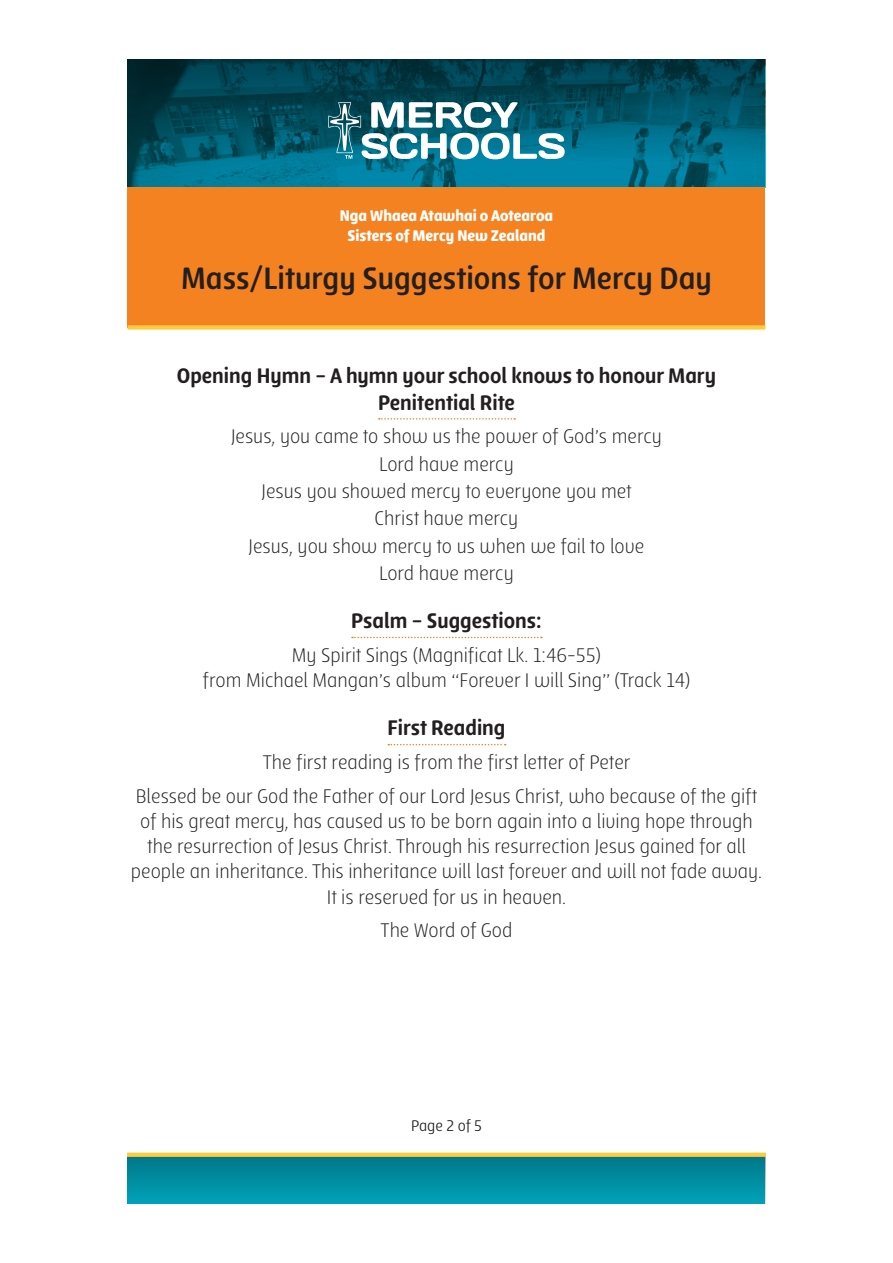
<style>
.page{position:relative;width:893px;height:1263px;background:#fff}
.page>*{position:absolute;margin:0;border:0;box-sizing:border-box;transform-origin:0 0}
.t1{font:700 33px "Lolita";color:#231f20}
.subhead{font:800 22.5px/27px "Lolita";color:#231f20;text-align:center}
.t2{font:300 21px/25.2px "Lolita";color:#231f20;text-align:center}
.t3{font:16.5px/19.8px "Lolita Ultra";color:#fff;text-align:center}
.t4{font:16.5px "Lolita";letter-spacing:-.005em;color:#231f20}
</style>
<div class="page">
<svg style="left:128px;top:60px;width:637px;height:127px;background:#00586c"></svg>
<div style="left:128px;top:187px;width:637px;height:140px;background:#f58220"></div>
<div style="left:128px;top:325px;width:637px;height:5px;background:#fecb3c"></div>
<svg style="left:128px;top:1157px;width:637px;height:46px;background:#008ca0"></svg>
<div style="left:128px;top:1152px;width:637px;height:5px;background:#fecb3c"></div>
<svg style="left:328px;top:102px;width:237px;height:57px"></svg>
<svg style="left:379px;top:418px;width:136px;height:2px"></svg>
<svg style="left:352px;top:637px;width:190px;height:1px"></svg>
<svg style="left:388px;top:744px;width:118px;height:1px"></svg>
<p class="t3" style="left:340px;top:205px;width:215px">Nga Whaea Atawhai o Aotearoa<br>Sisters of Mercy New Zealand</p>
<p class="t1" style="left:181px;top:259px;width:532px">Mass/Liturgy Suggestions for Mercy Day</p>
<p class="subhead" style="left:177px;top:361px;width:541px">Opening Hymn – A hymn your school knows to honour Mary<br>Penitential Rite</p>
<p class="t2" style="left:231px;top:423px;width:432px">Jesus, you came to show us the power of God’s mercy</p>
<p class="t2" style="left:379px;top:451px;width:136px">Lord have mercy</p>
<p class="t2" style="left:262px;top:478px;width:372px">Jesus you showed mercy to everyone you met</p>
<p class="t2" style="left:375px;top:505px;width:145px">Christ have mercy</p>
<p class="t2" style="left:249px;top:533px;width:397px">Jesus, you show mercy to us when we fail to love</p>
<p class="t2" style="left:379px;top:560px;width:136px">Lord have mercy</p>
<p class="subhead" style="left:351px;top:607px;width:192px">Psalm – Suggestions:</p>
<p class="t2" style="left:203px;top:642px;width:489px">My Spirit Sings (Magnificat Lk. 1:46-55)<br>from Michael Mangan’s album “Forever I will Sing” (Track 14)</p>
<p class="subhead" style="left:387px;top:714px;width:119px">First Reading</p>
<p class="t2" style="left:263px;top:749px;width:369px">The first reading is from the first letter of Peter</p>
<p class="t2" style="left:131px;top:783px;width:633px">Blessed be our God the Father of our Lord Jesus Christ, who because of the gift of his great mercy, has caused us to be born again into a living hope through the resurrection of Jesus Christ. Through his resurrection Jesus gained for all people an inheritance. This inheritance will last forever and will not fade away.<br>It is reserved for us in heaven.</p>
<p class="t2" style="left:381px;top:917px;width:133px">The Word of God</p>
<p class="t4" style="left:411px;top:1116px;width:72px">Page 2 of 5</p>
</div>
